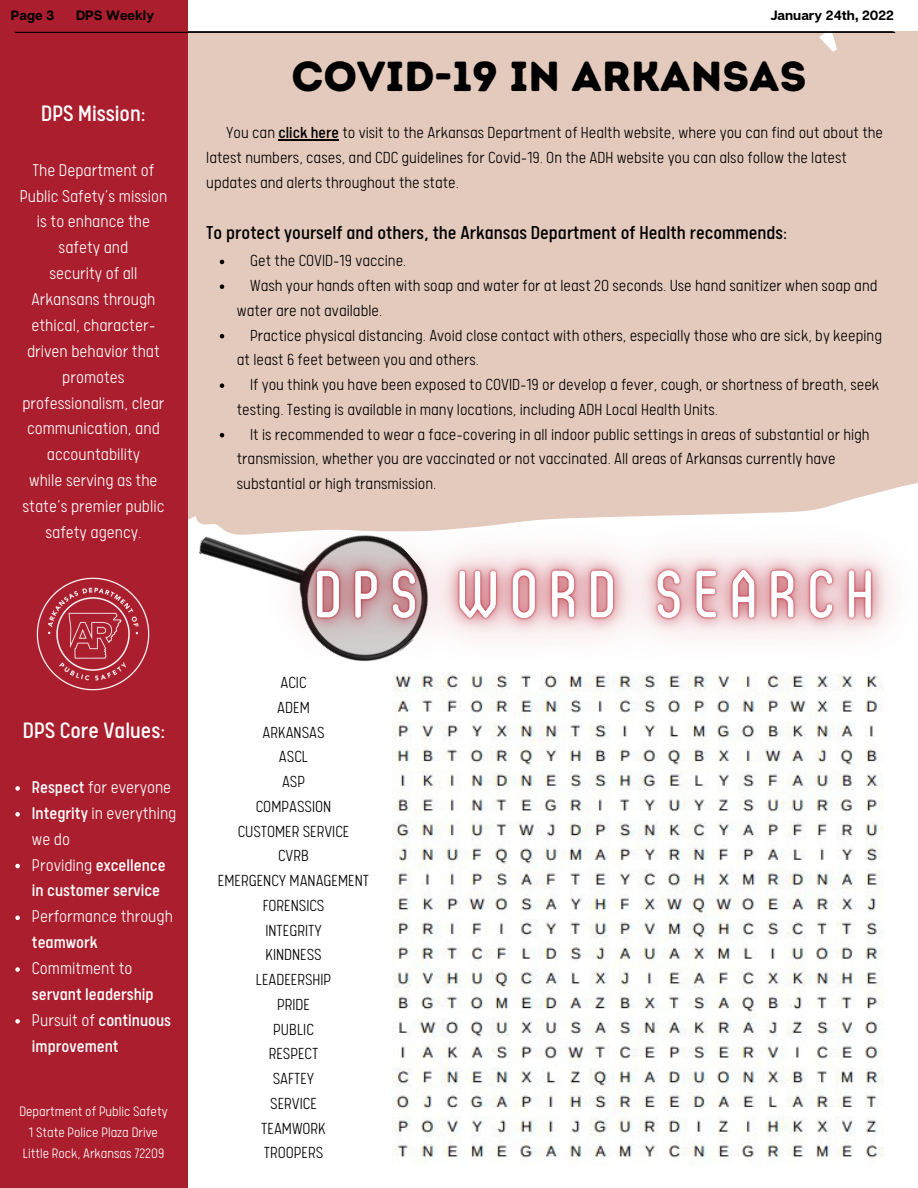
<style>
.page{position:relative;width:918px;height:1188px;background:#fff}
.page>*{position:absolute;margin:0;border:0;box-sizing:border-box;transform-origin:0 0}
.t1{font:42px "Intro Rust Base";color:#000}
.t2{font:25.05px "Calps";color:#fff}
.t3{font:21px "Calps";color:#000}
.t4{font:300 19.05px/25.8px "Calps";color:#fff;text-align:center}
.t5{font:19.05px/25.8px "Calps";color:#fff}
.t6{font:300 18px/24.8px "Calps";color:#000}
.t7{font:300 15.3px "Calps";color:#fff}
.t8{font:700 13.5px "Articulat CF";color:#000}
.s1{font-weight:400}
.s2{font-weight:300}
</style>
<div class="page">
<div style="left:187px;top:31px;width:731px;height:546px;background:#e4cabd"></div>
<hr style="left:13px;top:31px;width:880px;height:1px;background:#000">
<div style="left:0;top:0;width:187px;height:1188px;background:#ab1e2e"></div>
<hr style="left:15px;top:32px;width:880px;height:1px;background:#000">
<img style="left:36px;top:577px;width:114px;height:114px">
<img style="left:392px;top:721px;width:492px;height:443px">
<img style="left:194px;top:444px;width:259px;height:133px">
<svg style="left:15px;top:786px;width:5px;height:5px"></svg>
<svg style="left:15px;top:812px;width:5px;height:5px"></svg>
<svg style="left:15px;top:864px;width:5px;height:4px"></svg>
<svg style="left:15px;top:916px;width:5px;height:4px"></svg>
<svg style="left:15px;top:967px;width:5px;height:5px"></svg>
<svg style="left:15px;top:1019px;width:5px;height:5px"></svg>
<img style="left:227px;top:480px;width:691px;height:237px">
<svg style="left:220px;top:260px;width:4px;height:4px"></svg>
<svg style="left:220px;top:284px;width:4px;height:5px"></svg>
<svg style="left:220px;top:334px;width:4px;height:4px"></svg>
<svg style="left:220px;top:383px;width:4px;height:5px"></svg>
<svg style="left:220px;top:433px;width:4px;height:4px"></svg>
<hr style="left:278px;top:139px;width:61px;height:1px;background:#000">
<p class="t8" style="left:11px;top:7px;width:45px">Page 3</p>
<p class="t8" style="left:76px;top:7px;width:80px">DPS Weekly</p>
<p class="t8" style="left:771px;top:7px;width:125px">January 24th, 2022</p>
<p class="t2" style="left:41px;top:102px;width:106px">DPS Mission:</p>
<p class="t4" style="left:20px;top:160px;width:149px">The Department of<br>Public Safety’s mission is to enhance the safety and</p>
<p class="t4" style="left:27px;top:263px;width:134px">security of all<br>Arkansans through ethical, character&shy;driven behavior that</p>
<p class="t4" style="left:22px;top:367px;width:144px">promotes professionalism, clear communication, and accountability</p>
<p class="t4" style="left:22px;top:470px;width:144px">while serving as the state’s premier public safety agency.</p>
<p class="t1" style="left:291px;top:51px;width:517px">COVID-19 IN ARKANSAS</p>
<p class="t6" style="left:206px;top:123px;width:678px;text-indent:20px">You can <span class="s1">click here</span> to visit to the Arkansas Department of Health website, where you can find out about the latest numbers, cases, and CDC guidelines for Covid-19. On the ADH website you can also follow the latest updates and alerts throughout the state.</p>
<p class="t3" style="left:206px;top:224px;width:583px">To protect yourself and others, the Arkansas Department of Health recommends:</p>
<p class="t6" style="left:250px;top:251px;width:158px">Get the COVID-19 vaccine.</p>
<p class="t6" style="left:237px;top:276px;width:642px;text-indent:13px">Wash your hands often with soap and water for at least 20 seconds. Use hand sanitizer when soap and water are not available.</p>
<p class="t6" style="left:237px;top:325px;width:647px;text-indent:13px">Practice physical distancing. Avoid close contact with others, especially those who are sick, by keeping at least 6 feet between you and others.</p>
<p class="t6" style="left:237px;top:375px;width:644px;text-indent:13px">If you think you have been exposed to COVID-19 or develop a fever, cough, or shortness of breath, seek testing. Testing is available in many locations, including ADH Local Health Units.</p>
<p class="t6" style="left:237px;top:424px;width:634px;text-indent:13px">It is recommended to wear a face-covering in all indoor public settings in areas of substantial or high transmission, whether you are vaccinated or not vaccinated. All areas of Arkansas currently have substantial or high transmission.</p>
<p class="t2" style="left:23px;top:720px;width:144px">DPS Core Values:</p>
<p class="t4" style="left:32px;top:777px;width:141px"><span class="s1">Respect</span> for everyone</p>
<p class="t4" style="left:32px;top:803px;width:146px;text-align:left"><span class="s1">Integrity</span> in everything we do</p>
<p class="t5" style="left:32px;top:854px;width:135px"><span class="s2">Providing</span> excellence in customer service</p>
<p class="t4" style="left:32px;top:906px;width:142px;text-align:left">Performance through <span class="s1">teamwork</span></p>
<p class="t5" style="left:32px;top:958px;width:123px"><span class="s2">Commitment to </span>servant leadership</p>
<p class="t5" style="left:32px;top:1010px;width:141px"><span class="s2">Pursuit of</span> continuous improvement</p>
<p class="t7" style="left:19px;top:1105px;width:150px">Department of Public Safety</p>
<p class="t7" style="left:29px;top:1126px;width:131px">1 State Police Plaza Drive</p>
<p class="t7" style="left:23px;top:1147px;width:143px">Little Rock, Arkansas 72209</p>
<p class="t6" style="left:281px;top:673px;width:28px">ACIC</p>
<p class="t6" style="left:277px;top:698px;width:34px">ADEM</p>
<p class="t6" style="left:263px;top:722px;width:64px">ARKANSAS</p>
<p class="t6" style="left:279px;top:747px;width:31px">ASCL</p>
<p class="t6" style="left:282px;top:772px;width:25px">ASP</p>
<p class="t6" style="left:256px;top:797px;width:77px">COMPASSION</p>
<p class="t6" style="left:238px;top:821px;width:113px">CUSTOMER SERVICE</p>
<p class="t6" style="left:278px;top:846px;width:32px">CVRB</p>
<p class="t6" style="left:218px;top:871px;width:153px">EMERGENCY MANAGEMENT</p>
<p class="t6" style="left:263px;top:896px;width:63px">FORENSICS</p>
<p class="t6" style="left:265px;top:920px;width:58px">INTEGRITY</p>
<p class="t6" style="left:265px;top:945px;width:58px">KINDNESS</p>
<p class="t6" style="left:256px;top:970px;width:77px">LEADEERSHIP</p>
<p class="t6" style="left:277px;top:995px;width:34px">PRIDE</p>
<p class="t6" style="left:273px;top:1019px;width:42px">PUBLIC</p>
<p class="t6" style="left:269px;top:1044px;width:51px">RESPECT</p>
<p class="t6" style="left:273px;top:1069px;width:43px">SAFTEY</p>
<p class="t6" style="left:270px;top:1094px;width:48px">SERVICE</p>
<p class="t6" style="left:261px;top:1118px;width:66px">TEAMWORK</p>
<p class="t6" style="left:264px;top:1143px;width:61px">TROOPERS</p>
</div>
